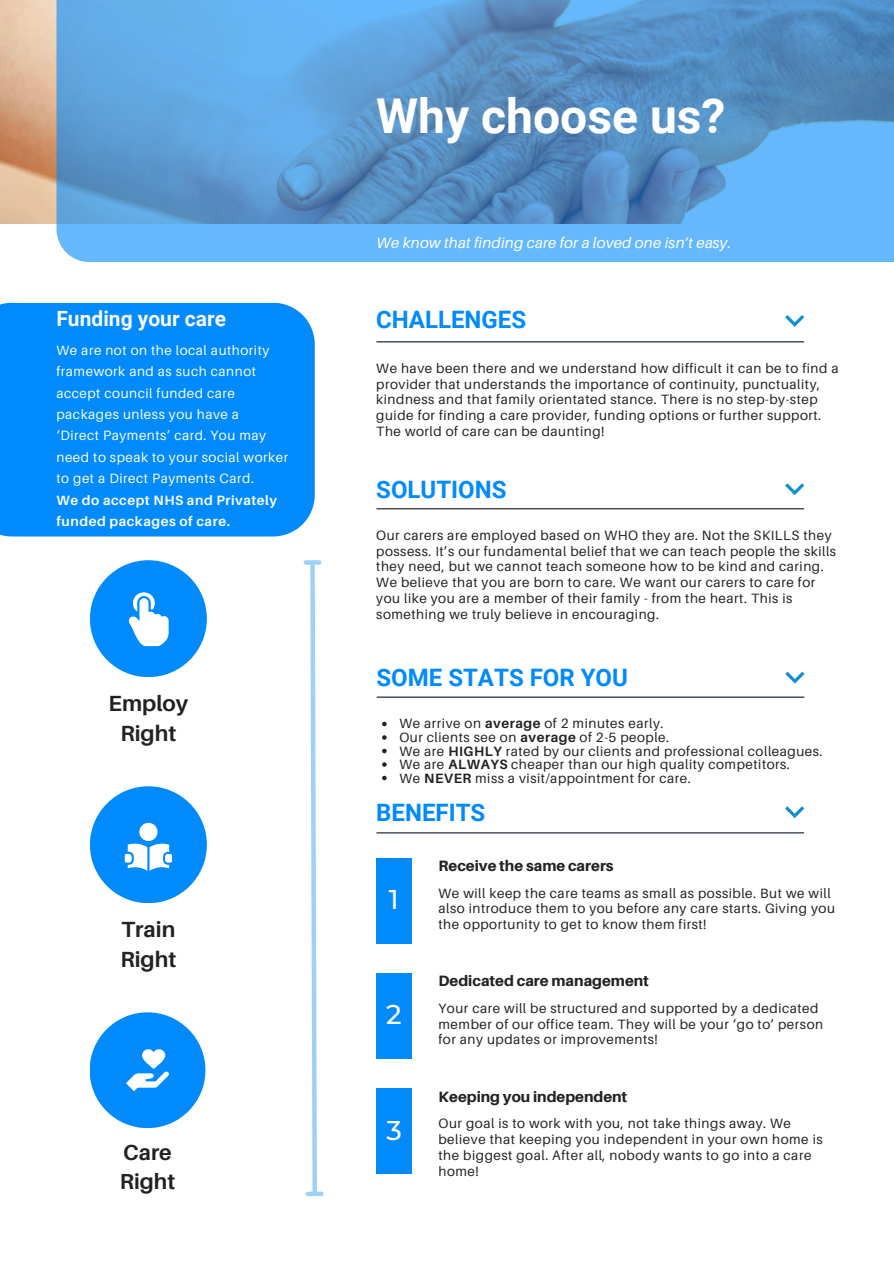
<style>
.page{position:relative;width:894px;height:1264px;background:#fff}
.page>*{position:absolute;margin:0;border:0;box-sizing:border-box;transform-origin:0 0}
.t1{font:700 48px "Roboto";color:#fff}
.t2{font:500 27px "Montserrat";color:#fff}
.t3{font:700 24px "Roboto";color:#008afc}
.t4{font:700 21.9px/29.8px "Aileron";color:#222;text-align:center}
.t5{font:700 21.75px/29.7px "Aileron";color:#222}
.t6{font:700 21px "Roboto";color:#f8fcff}
.t7{font:800 15px "Aileron";color:#222}
.t8{font:italic 15px "Aileron";letter-spacing:.02em;color:#fff}
.t9{font:13.5px/15.8px "Aileron";letter-spacing:.04em;color:#222}
.t10{font:13.5px "Aileron";letter-spacing:.04em;color:#f8fcff}
.t11{font:700 13.5px "Aileron";letter-spacing:.04em;color:#f8fcff}
.s1{font-weight:700}
</style>
<div class="page">
<img style="left:0;top:0;width:56px;height:223px">
<svg style="left:56px;top:0;width:837px;height:262px;background:#5e9ed7"></svg>
<div style="left:376px;top:857px;width:35px;height:86px;background:#008afc"></div>
<div style="left:376px;top:973px;width:35px;height:85px;background:#008afc"></div>
<div style="left:376px;top:1088px;width:35px;height:86px;background:#008afc"></div>
<hr style="left:377px;top:341px;width:426px;height:1px;background:#0b1623">
<hr style="left:377px;top:508px;width:426px;height:1px;background:#0b1623">
<hr style="left:377px;top:832px;width:426px;height:1px;background:#0b1623">
<svg style="left:785px;top:315px;width:19px;height:12px"></svg>
<svg style="left:785px;top:483px;width:19px;height:12px"></svg>
<svg style="left:785px;top:806px;width:19px;height:12px"></svg>
<div style="left:90px;top:560px;width:117px;height:117px;background:#008afc;border-radius:50%"></div>
<svg style="left:128px;top:592px;width:40px;height:54px"></svg>
<div style="left:90px;top:786px;width:117px;height:117px;background:#008afc;border-radius:50%"></div>
<svg style="left:125px;top:822px;width:47px;height:48px"></svg>
<div style="left:90px;top:1012px;width:115px;height:116px;background:#008afc;border-radius:50%"></div>
<svg style="left:126px;top:1049px;width:43px;height:42px"></svg>
<div style="left:0;top:303px;width:314px;height:233px;background:#008afc"></div>
<hr style="left:377px;top:696px;width:426px;height:1px;background:#0b1623">
<svg style="left:785px;top:671px;width:19px;height:12px"></svg>
<svg style="left:382px;top:721px;width:4px;height:5px"></svg>
<svg style="left:382px;top:735px;width:4px;height:4px"></svg>
<svg style="left:382px;top:748px;width:4px;height:5px"></svg>
<svg style="left:382px;top:762px;width:4px;height:4px"></svg>
<svg style="left:382px;top:775px;width:4px;height:5px"></svg>
<svg style="left:308px;top:564px;width:11px;height:633px"></svg>
<div style="left:308px;top:1191px;width:13px;height:5px;background:#9fd1f6"></div>
<svg style="left:306px;top:560px;width:13px;height:4px"></svg>
<p class="t6" style="left:56px;top:307px;width:171px">Funding your care</p>
<p class="t10" style="left:56px;top:342px;width:214px">We are not on the local authority</p>
<h2 class="t10" style="left:56px;top:363px;width:201px">framework and as such cannot</h2>
<p class="t10" style="left:56px;top:384px;width:180px">accept council funded care</p>
<p class="t10" style="left:56px;top:406px;width:184px">packages unless you have a</p>
<h2 class="t10" style="left:56px;top:427px;width:211px">‘Direct Payments’ card. You may</h2>
<p class="t10" style="left:56px;top:449px;width:233px">need to speak to your social worker</p>
<p class="t10" style="left:56px;top:470px;width:199px">to get a Direct Payments Card.</p>
<p class="t11" style="left:56px;top:491px;width:222px">We do accept NHS and Privately</p>
<p class="t11" style="left:56px;top:513px;width:175px">funded packages of care.</p>
<p class="t4" style="left:109px;top:688px;width:81px">Employ<br>Right</p>
<p class="t4" style="left:120px;top:914px;width:57px;text-align:left">Train<br>Right</p>
<p class="t5" style="left:120px;top:1136px;width:57px">Care<br>Right</p>
<h2 class="t1" style="left:376px;top:89px;width:350px">Why choose us?</h2>
<p class="t8" style="left:376px;top:233px;width:356px">We know that finding care for a loved one isn’t easy.</p>
<p class="t3" style="left:376px;top:306px;width:151px">CHALLENGES</p>
<h4 class="t9" style="left:376px;top:360px;width:463px">We have been there and we understand how difficult it can be to find a provider that understands the importance of continuity, punctuality, kindness and that family orientated stance. There is no step-by-step guide for finding a care provider, funding options or further support.<br>The world of care can be daunting!</h4>
<p class="t3" style="left:376px;top:475px;width:132px">SOLUTIONS</p>
<h4 class="t9" style="left:376px;top:527px;width:461px">Our carers are employed based on WHO they are. Not the SKILLS they possess. It’s our fundamental belief that we can teach people the skills they need, but we cannot teach someone how to be kind and caring.<br>We believe that you are born to care. We want our carers to care for you like you are a member of their family - from the heart. This is something we truly believe in encouraging.</h4>
<h4 class="t3" style="left:376px;top:664px;width:253px">SOME STATS FOR YOU</h4>
<p class="t9" style="left:399px;top:715px;width:265px">We arrive on <span class="s1">average</span> of 2 minutes early.</p>
<p class="t9" style="left:399px;top:729px;width:271px">Our clients see on <span class="s1">average</span> of 2-5 people.</p>
<h2 class="t9" style="left:399px;top:742px;width:424px">We are <span class="s1">HIGHLY</span> rated by our clients and professional colleagues.</h2>
<p class="t9" style="left:399px;top:756px;width:392px">We are <span class="s1">ALWAYS</span> cheaper than our high quality competitors.</p>
<p class="t9" style="left:399px;top:769px;width:292px">We <span class="s1">NEVER</span> miss a visit/appointment for care.</p>
<h4 class="t3" style="left:376px;top:798px;width:110px">BENEFITS</h4>
<p class="t7" style="left:438px;top:856px;width:176px">Receive the same carers</p>
<h1 class="t2" style="left:389px;top:882px;width:11px">1</h1>
<p class="t9" style="left:438px;top:884px;width:398px">We will keep the care teams as small as possible. But we will also introduce them to you before any care starts. Giving you the opportunity to get to know them first!</p>
<p class="t7" style="left:438px;top:971px;width:212px">Dedicated care management</p>
<h5 class="t2" style="left:386px;top:998px;width:17px">2</h5>
<p class="t9" style="left:438px;top:1000px;width:386px">Your care will be structured and supported by a dedicated member of our office team. They will be your ‘go to’ person for any updates or improvements!</p>
<p class="t7" style="left:438px;top:1087px;width:190px">Keeping you independent</p>
<h3 class="t2" style="left:386px;top:1113px;width:17px">3</h3>
<p class="t9" style="left:438px;top:1115px;width:385px">Our goal is to work with you, not take things away. We believe that keeping you independent in your own home is the biggest goal. After all, nobody wants to go into a care home!</p>
</div>
